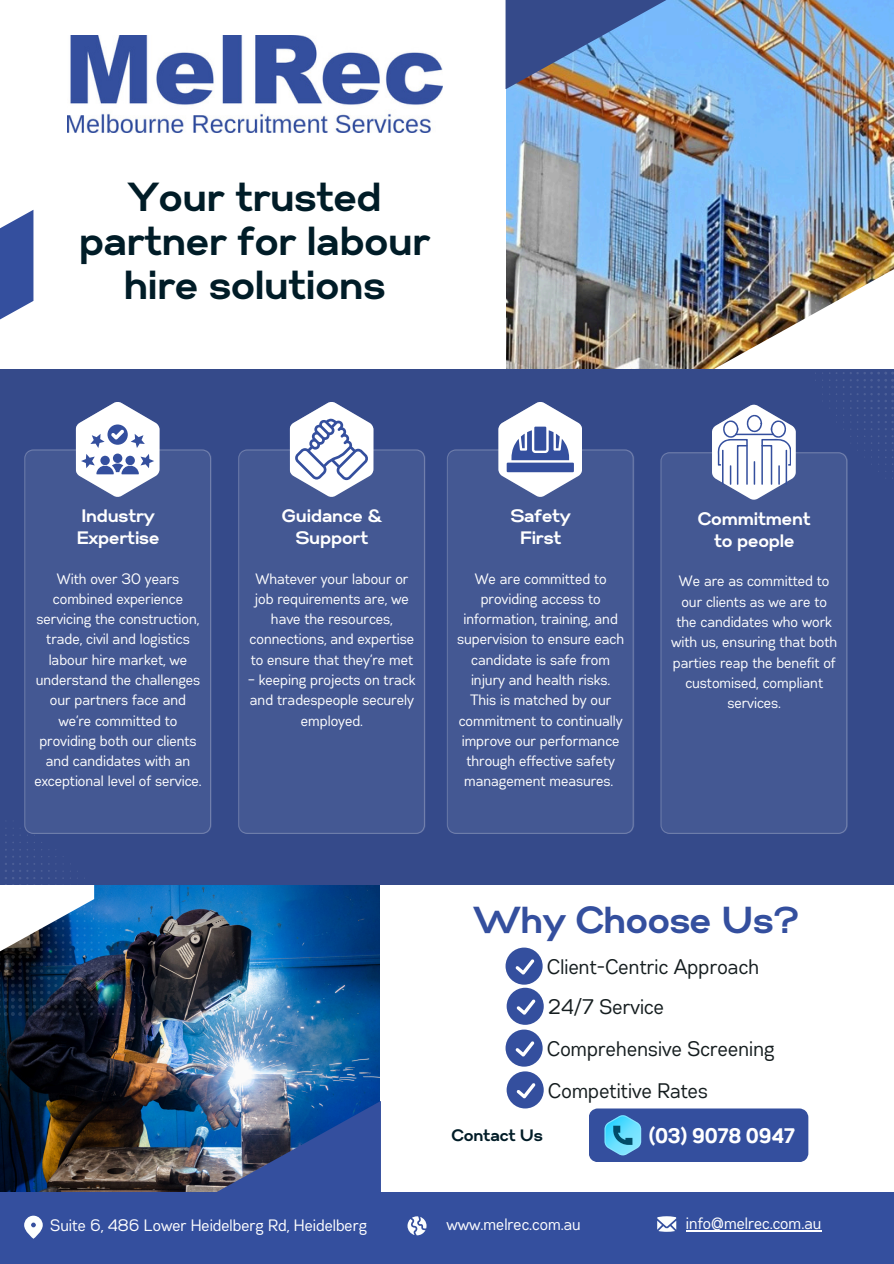
<style>
.page{position:relative;width:894px;height:1264px;background:#fff}
.page>*{position:absolute;margin:0;border:0;box-sizing:border-box;transform-origin:0 0}
.t1{font:700 40.5px/43.8px "Gabriel Sans";color:#001c27;text-align:center}
.t2{font:700 37.5px "Gabriel Sans";color:#344f9e}
.t3{font:21px "Gabriel Sans Cond";color:#151d1f}
.t4{font:700 21px "Gabriel Sans Cond";color:#fff}
.t5{font:700 18px/21.3px "Gabriel Sans";color:#fff;text-align:center}
.t6{font:16.5px "Gabriel Sans Cond";color:#fff}
.t7{font:700 16.5px "Gabriel Sans";color:#001c27}
.t8{font:15px/20.2px "Gabriel Sans Cond";color:#fff;text-align:center}
</style>
<div class="page">
<svg style="left:0;top:210px;width:33px;height:110px;fill:#344f9e"></svg>
<img style="left:506px;top:0;width:387px;height:369px">
<img style="left:0;top:885px;width:380px;height:306px">
<svg style="left:505px;top:0;width:226px;height:89px;background:#658bbf"></svg>
<img style="left:217px;top:1101px;width:164px;height:90px">
<img style="left:666px;top:204px;width:227px;height:165px">
<div style="left:0;top:1191px;width:893px;height:72px;background:#344f9e"></div>
<svg style="left:657px;top:1216px;width:19px;height:15px"></svg>
<svg style="left:407px;top:1216px;width:19px;height:19px"></svg>
<svg style="left:24px;top:1215px;width:19px;height:23px"></svg>
<div style="left:0;top:369px;width:893px;height:516px;background:#354a8a"></div>
<svg style="left:589px;top:1108px;width:219px;height:54px;background:#3a5da6"></svg>
<img style="left:67px;top:36px;width:375px;height:96px">
<svg style="left:0;top:828px;width:128px;height:188px"></svg>
<div style="left:25px;top:449px;width:187px;height:385px;background:#445893"></div>
<div style="left:239px;top:449px;width:186px;height:385px;background:#445893"></div>
<div style="left:447px;top:449px;width:187px;height:385px;background:#445893"></div>
<div style="left:661px;top:452px;width:186px;height:382px;background:#445893"></div>
<svg style="left:76px;top:402px;width:83px;height:95px"></svg>
<svg style="left:289px;top:402px;width:84px;height:95px"></svg>
<svg style="left:498px;top:402px;width:84px;height:95px"></svg>
<img style="left:711px;top:245px;width:182px;height:255px">
<hr style="left:686px;top:1230px;width:115px;height:1px;background:#fff">
<svg style="left:801px;top:1230px;width:20px;height:1px"></svg>
<svg style="left:505px;top:947px;width:38px;height:161px"></svg>
<p class="t1" style="left:80px;top:177px;width:352px">Your trusted partner for labour hire solutions</p>
<p class="t5" style="left:77px;top:506px;width:84px;text-align:left">Industry<br>Expertise</p>
<h1 class="t8" style="left:35px;top:569px;width:169px">With over 30 years combined experience servicing the construction, trade, civil and logistics labour hire market, we understand the challenges our partners face and we’re committed to providing both our clients and candidates with an exceptional level of service.</h1>
<p class="t5" style="left:282px;top:506px;width:101px">Guidance &amp;<br>Support</p>
<h4 class="t8" style="left:250px;top:569px;width:166px">Whatever your labour or job requirements are, we have the resources, connections, and expertise to ensure that they’re met</h4>
<h4 class="t8" style="left:248px;top:670px;width:169px">– keeping projects on track and tradespeople securely employed.</h4>
<h4 class="t5" style="left:511px;top:506px;width:61px">Safety<br>First</h4>
<p class="t8" style="left:457px;top:569px;width:168px">We are committed to providing access to information, training, and supervision to ensure each candidate is safe from injury and health risks.<br>This is matched by our commitment to continually improve our performance through effective safety management measures.</p>
<p class="t5" style="left:698px;top:509px;width:114px">Commitment to people</p>
<p class="t8" style="left:671px;top:572px;width:168px">We are as committed to our clients as we are to the candidates who work with us, ensuring that both parties reap the benefit of customised, compliant services.</p>
<p class="t2" style="left:474px;top:903px;width:327px">Why Choose Us?</p>
<p class="t3" style="left:547px;top:957px;width:213px">Client-Centric Approach</p>
<p class="t3" style="left:548px;top:997px;width:117px">24/7 Service</p>
<h3 class="t3" style="left:547px;top:1039px;width:229px">Comprehensive Screening</h3>
<p class="t3" style="left:548px;top:1080px;width:161px">Competitive Rates</p>
<p class="t7" style="left:452px;top:1127px;width:93px">Contact Us</p>
<h4 class="t4" style="left:649px;top:1126px;width:148px">(03) 9078 0947</h4>
<p class="t6" style="left:50px;top:1218px;width:318px">Suite 6, 486 Lower Heidelberg Rd, Heidelberg</p>
<h4 class="t6" style="left:446px;top:1216px;width:136px">www.melrec.com.au</h4>
<p class="t6" style="left:686px;top:1216px;width:137px">info@melrec.com.au</p>
</div>
